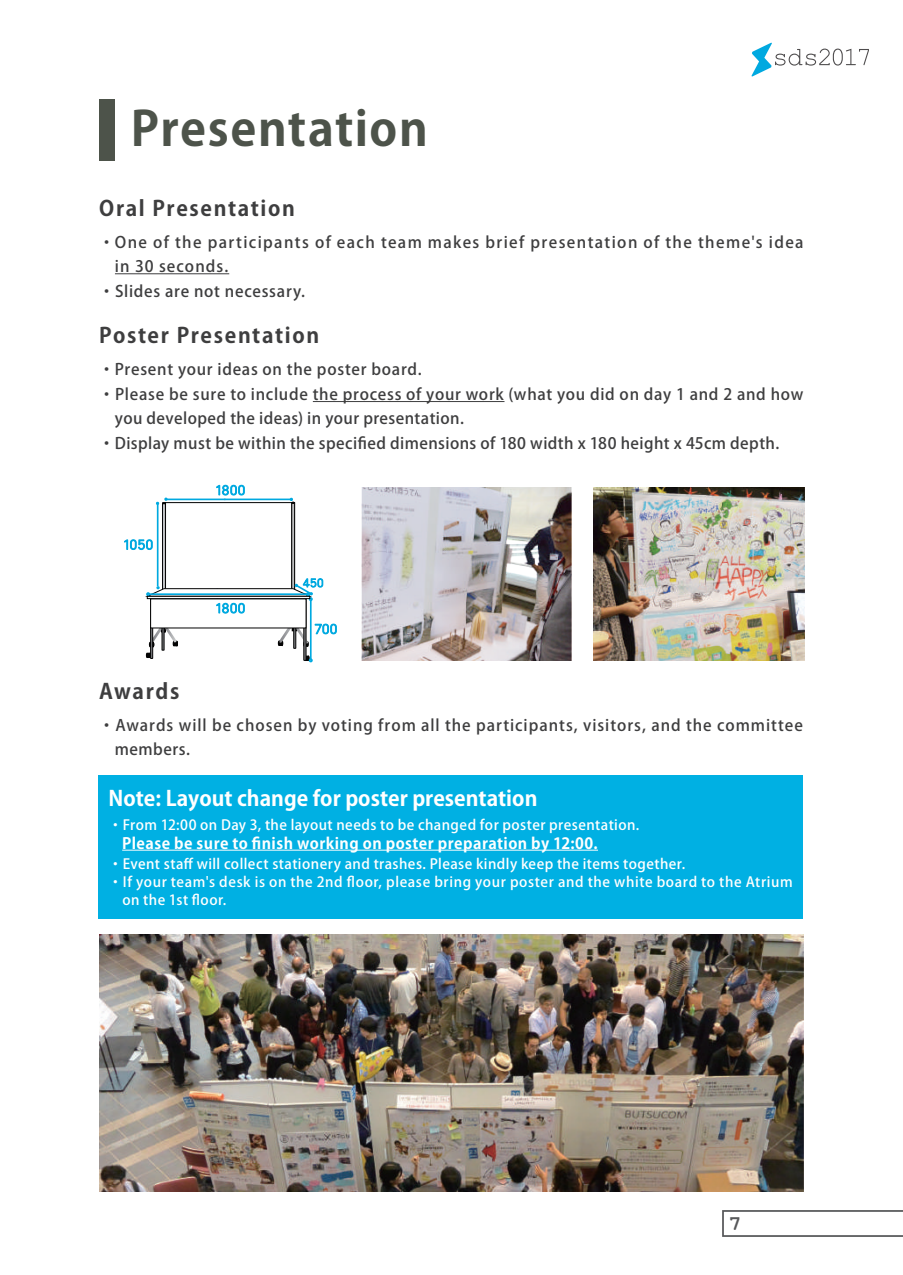
<style>
.page{position:relative;width:903px;height:1275px;background:#fff}
.page>*{position:absolute;margin:0;border:0;box-sizing:border-box;transform-origin:0 0}
.t1{font:700 47.25px "Koz Go Pr 6 N";letter-spacing:.035em;color:#4d534a}
.t2{font:700 21px "Koz Go Pr 6 N";letter-spacing:.075em;color:#3e3e3f}
.t3{font:700 21px "Koz Go Pr 6 N";color:#fff}
.t4{font:700 21px "Courier New";color:#57585a}
.t5{font:500 15.75px/24.5px "Koz Go Pr 6 N";letter-spacing:.045em;color:#3e3e3f}
.t6{font:500 15.75px "Koz Go Pr 6 N";letter-spacing:.025em;color:#3e3e3f}
.t7{font:500 15.75px "Koz Go Pr 6 N";letter-spacing:.085em;color:#3e3e3f}
.t8{font:500 15.75px "Koz Go Pr 6 N";letter-spacing:.065em;color:#3e3e3f}
.t9{font:700 15.4px "Koz Go Pr 6 N";letter-spacing:.03em;color:#fff}
.t10{font:500 14px "Koz Go Pr 6 N";letter-spacing:.035em;color:#fff}
</style>
<div class="page">
<svg style="left:751px;top:42px;width:118px;height:35px"></svg>
<div style="left:99px;top:99px;width:15px;height:61px;background:#4d534a"></div>
<svg style="left:722px;top:1210px;width:181px;height:27px"></svg>
<img style="left:361px;top:487px;width:210px;height:173px">
<img style="left:594px;top:487px;width:210px;height:173px">
<img style="left:99px;top:934px;width:704px;height:257px">
<svg style="left:124px;top:485px;width:213px;height:177px"></svg>
<div style="left:318px;top:578px;width:5px;height:9px;border:1px solid #00a9e0;border-radius:3px"></div>
<hr style="left:115px;top:273px;width:114px;height:1px;background:#3e3e3f">
<hr style="left:313px;top:401px;width:191px;height:1px;background:#3e3e3f">
<div style="left:99px;top:775px;width:704px;height:143px;background:#00b0e3"></div>
<hr style="left:122px;top:850px;width:476px;height:1px;background:#fff">
<h1 class="t1" style="left:131px;top:102px;width:299px">Presentation</h1>
<h2 class="t2" style="left:99px;top:196px;width:197px">Oral Presentation</h2>
<p class="t7" style="left:99px;top:233px;width:706px">・One of the participants of each team makes brief presentation of the theme's idea</p>
<p class="t8" style="left:115px;top:258px;width:115px">in 30 seconds.</p>
<p class="t5" style="left:99px;top:279px;width:208px">・Slides are not necessary.</p>
<h2 class="t2" style="left:99px;top:324px;width:221px">Poster Presentation</h2>
<p class="t5" style="left:99px;top:358px;width:324px">・Present your ideas on the poster board.</p>
<p class="t5" style="left:99px;top:382px;width:706px">・Please be sure to include the process of your work (what you did on day 1 and 2 and how</p>
<p class="t6" style="left:115px;top:410px;width:350px">you developed the ideas) in your presentation.</p>
<p class="t6" style="left:99px;top:434px;width:682px">・Display must be within the specified dimensions of 180 width x 180 height x 45cm depth.</p>
<h2 class="t2" style="left:99px;top:679px;width:82px">Awards</h2>
<p class="t5" style="left:115px;top:713px;width:690px;text-indent:-16px">・Awards will be chosen by voting from all the participants, visitors, and the committee members.</p>
<h2 class="t3" style="left:108px;top:787px;width:430px">Note: Layout change for poster presentation</h2>
<p class="t10" style="left:108px;top:817px;width:532px">・From 12:00 on Day 3, the layout needs to be changed for poster presentation.</p>
<p class="t9" style="left:122px;top:834px;width:477px">Please be sure to finish working on poster preparation by 12:00.</p>
<p class="t10" style="left:108px;top:856px;width:578px">・Event staff will collect stationery and trashes. Please kindly keep the items together.</p>
<p class="t10" style="left:108px;top:874px;width:686px">・If your team's desk is on the 2nd floor, please bring your poster and the white board to the Atrium</p>
<p class="t10" style="left:122px;top:892px;width:105px">on the 1st floor.</p>
<h2 class="t4" style="left:729px;top:1210px;width:14px">7</h2>
</div>
